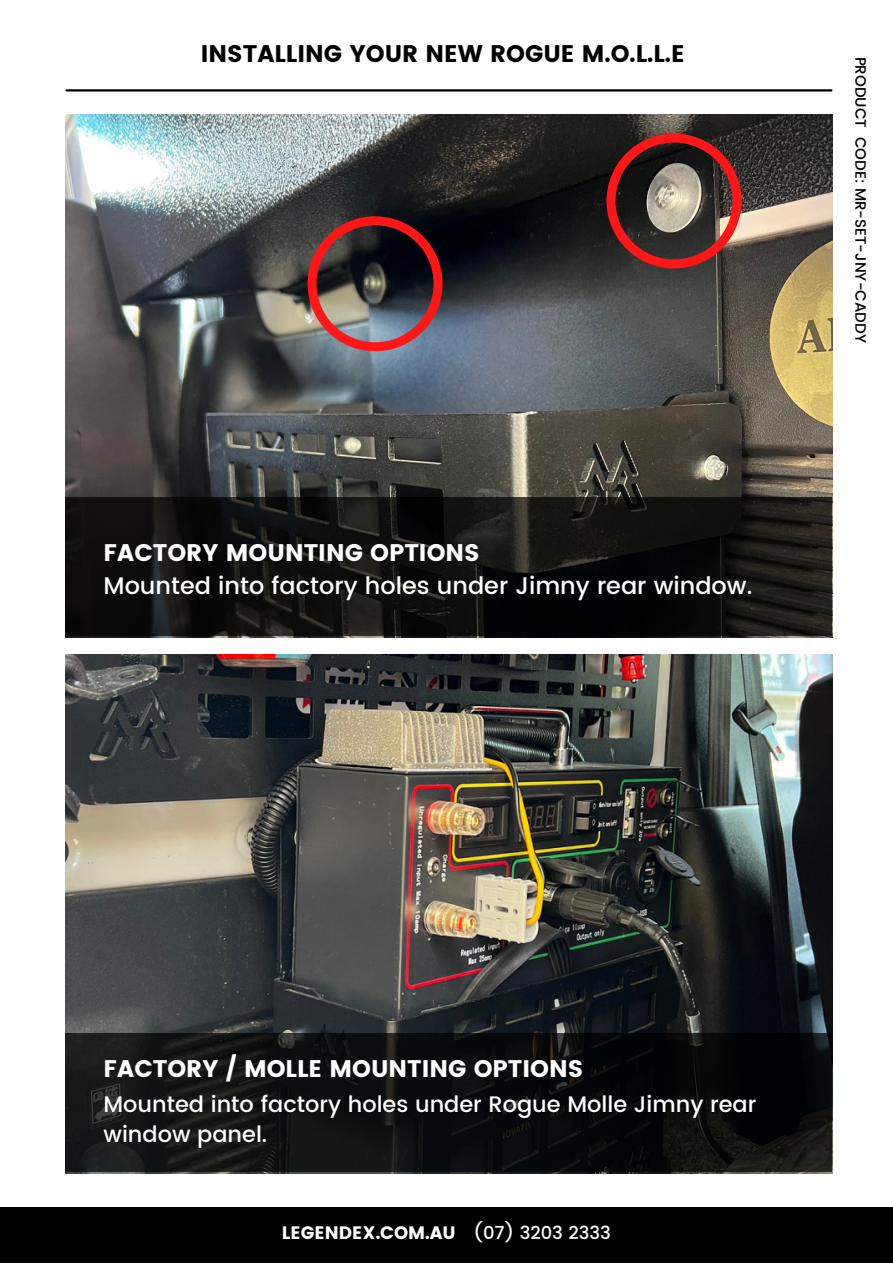
<style>
.page{position:relative;width:893px;height:1264px;background:#fff}
.page>*{position:absolute;margin:0;border:0;box-sizing:border-box;transform-origin:0 0}
.t1{font:24px "Poppins";color:#fff}
.t2{font:500 24px "Poppins";color:#fff}
.t3{font:24px "Poppins";color:#000}
.t4{font:500 22.35px/30.3px "Poppins";color:#fff}
.t5{font:18px "Poppins";color:#fff}
.t6{font:500 15px "Poppins";color:#000}
.s1{font-weight:500}
</style>
<div class="page">
<div style="left:0;top:1207px;width:892px;height:55px;background:#000"></div>
<hr style="left:66px;top:89px;width:765px;height:2px;background:#000">
<img style="left:65px;top:654px;width:767px;height:518px">
<img style="left:65px;top:114px;width:767px;height:523px">
<svg style="left:606px;top:133px;width:135px;height:135px;background:#6c3d38"></svg>
<svg style="left:307px;top:216px;width:135px;height:135px;background:#674043"></svg>
<svg style="left:65px;top:497px;width:766px;height:138px;background:#11100f"></svg>
<svg style="left:65px;top:1033px;width:766px;height:139px;background:#0e0f0f"></svg>
<p class="t3" style="left:201px;top:40px;width:485px">INSTALLING YOUR NEW ROGUE M.O.L.L.E</p>
<p class="t1" style="left:103px;top:538px;width:378px">FACTORY MOUNTING OPTIONS</p>
<p class="t2" style="left:103px;top:571px;width:650px">Mounted into factory holes under Jimny rear window.</p>
<p class="t6" style="left:869px;top:57px;width:287px;rotate:90deg">PRODUCT CODE: MR-SET-JNY-CADDY</p>
<p class="t1" style="left:103px;top:1054px;width:481px">FACTORY / MOLLE MOUNTING OPTIONS</p>
<p class="t4" style="left:103px;top:1088px;width:654px">Mounted into factory holes under Rogue Molle Jimny rear window panel.</p>
<p class="t5" style="left:282px;top:1222px;width:330px">LEGENDEX.COM.AU <span class="s1">(07) 3203 2333</span></p>
</div>
